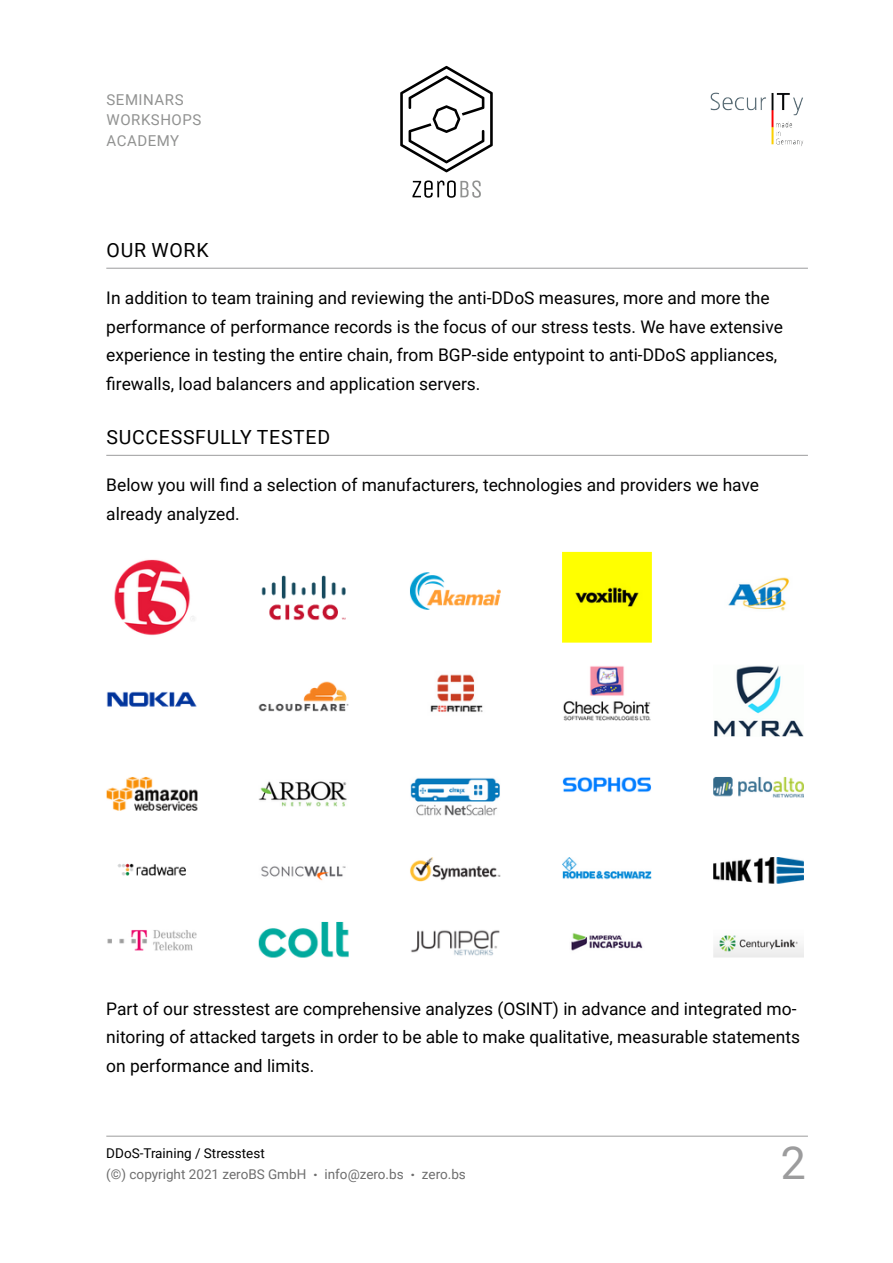
<style>
.page{position:relative;width:893px;height:1263px;background:#fff}
.page>*{position:absolute;margin:0;border:0;box-sizing:border-box;transform-origin:0 0}
.t1{font:45px "Roboto Mono";color:#9c9c9d}
.t2{font:19.5px "Roboto";letter-spacing:.035em;color:#000}
.t3{font:17.4px/28.5px "Roboto";color:#000}
.t4{font:15px/20.4px "Roboto";letter-spacing:.035em;color:#919291}
.t5{font:13.5px/21px "Roboto";color:#6e6e6e}
.s1{color:#000}
.s2{font-weight:900;font-size:15px}
</style>
<div class="page">
<hr style="left:106px;top:1136px;width:702px;height:1px;background:#9c9c9d">
<svg style="left:412px;top:180px;width:69px;height:18px"></svg>
<svg style="left:400px;top:66px;width:93px;height:106px"></svg>
<img style="left:710px;top:92px;width:93px;height:54px">
<img style="left:106px;top:551px;width:698px;height:407px">
<hr style="left:106px;top:268px;width:702px;height:1px;background:#9c9c9d">
<hr style="left:106px;top:455px;width:702px;height:1px;background:#9c9c9d">
<p class="t4" style="left:107px;top:89px;width:95px">Seminars<br>Workshops<br>Academy</p>
<p class="t2" style="left:107px;top:236px;width:103px">Our Work</p>
<p class="t3" style="left:106px;top:283px;width:678px">In addition to team training and reviewing the anti-DDoS measures, more and more the performance of performance records is the focus of our stress tests. We have extensive experience in testing the entire chain, from BGP-side entypoint to anti-DDoS appliances, firewalls, load balancers and application servers.</p>
<p class="t2" style="left:107px;top:423px;width:222px">successfully tested</p>
<p class="t3" style="left:106px;top:470px;width:654px">Below you will find a selection of manufacturers, technologies and providers we have already analyzed.</p>
<p class="t3" style="left:106px;top:993px;width:695px">Part of our stresstest are comprehensive analyzes (OSINT) in advance and integrated mo&shy;nitoring of attacked targets in order to be able to make qualitative, measurable statements on performance and limits.</p>
<p class="t5" style="left:106px;top:1142px;width:361px"><span class="s1">DDoS-Training / Stresstest<br></span>(©) copyright 2021 zeroBS GmbH <span class="s2">·</span> info@zero.bs <span class="s2">·</span> zero.bs</p>
<h1 class="t1" style="left:781px;top:1132px;width:28px">2</h1>
</div>
